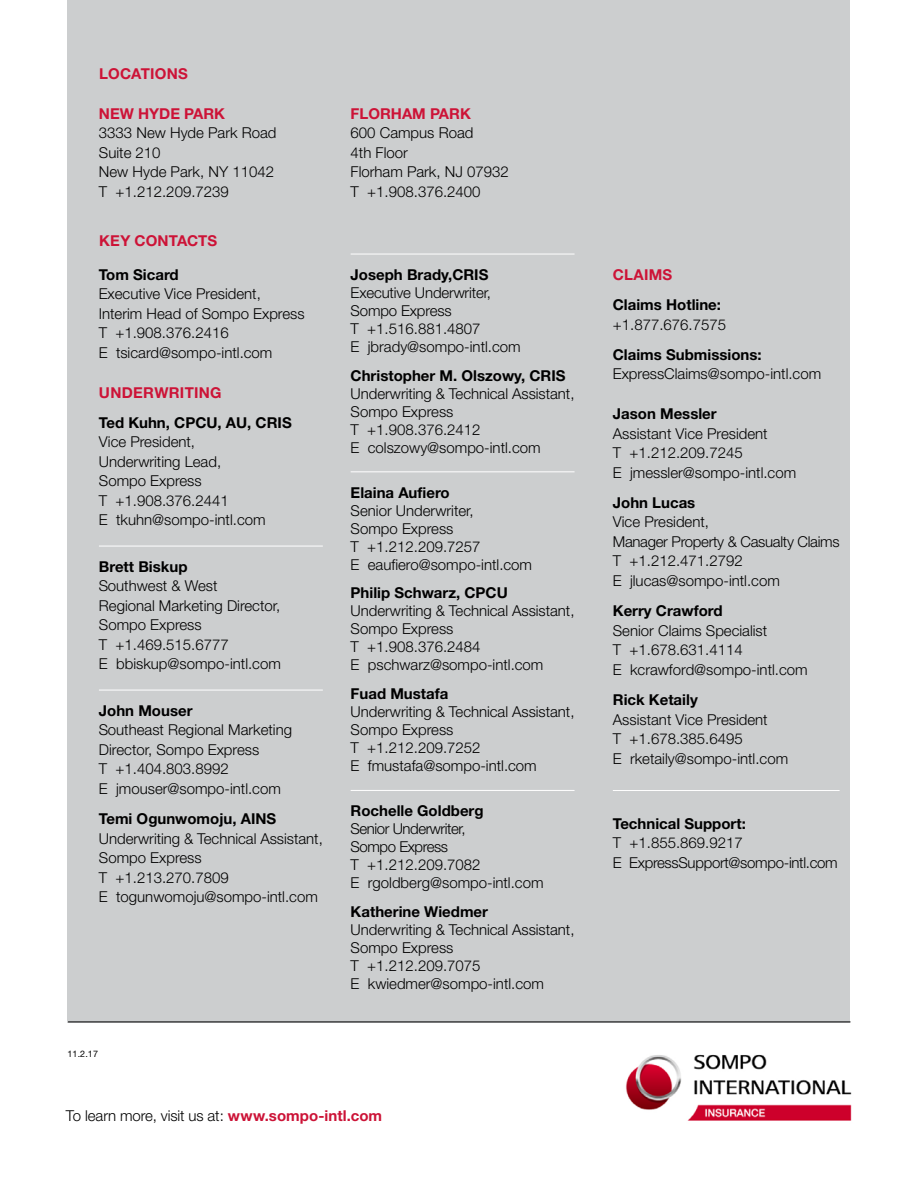
<style>
.page{position:relative;width:918px;height:1188px;background:#fff}
.page>*{position:absolute;margin:0;border:0;box-sizing:border-box;transform-origin:0 0}
.t1{font:300 15px/19.5px "Helvetica Neue";color:#000}
.t2{font:700 15px "Helvetica Neue";color:#000}
.t3{font:300 15px/18px "Helvetica Neue";letter-spacing:-.03em;color:#000}
.t4{font:700 15px "Helvetica Neue";letter-spacing:.01em;color:#cc1337}
.t5{font:300 15px/19.5px "Helvetica Neue";letter-spacing:-.02em;color:#000}
.t6{font:9px "Helvetica Neue";color:#000}
.s1{font-weight:700;color:#cc1337}
</style>
<div class="page">
<div style="left:68px;top:0;width:782px;height:1022px;background:#cccecf"></div>
<hr style="left:68px;top:1022px;width:783px;height:1px;background:#000">
<img style="left:625px;top:1054px;width:227px;height:67px">
<hr style="left:613px;top:790px;width:227px;height:1px;background:#fff">
<hr style="left:99px;top:546px;width:224px;height:1px;background:#fff">
<hr style="left:99px;top:690px;width:224px;height:1px;background:#fff">
<hr style="left:351px;top:254px;width:224px;height:1px;background:#fff">
<hr style="left:351px;top:471px;width:224px;height:1px;background:#fff">
<hr style="left:351px;top:790px;width:224px;height:1px;background:#fff">
<p class="t4" style="left:99px;top:65px;width:90px">LOCATIONS</p>
<p class="t4" style="left:99px;top:104px;width:128px">NEW HYDE PARK</p>
<p class="t1" style="left:99px;top:123px;width:179px">3333 New Hyde Park Road<br>Suite 210<br>New Hyde Park, NY 11042<br>T +1.212.209.7239</p>
<p class="t4" style="left:99px;top:232px;width:120px">KEY CONTACTS</p>
<p class="t2" style="left:99px;top:265px;width:81px">Tom Sicard</p>
<p class="t1" style="left:99px;top:284px;width:207px">Executive Vice President,<br>Interim Head of Sompo Express<br>T +1.908.376.2416<br>E tsicard@sompo-intl.com</p>
<p class="t4" style="left:99px;top:384px;width:124px">UNDERWRITING</p>
<p class="t2" style="left:99px;top:413px;width:194px">Ted Kuhn, CPCU, AU, CRIS</p>
<p class="t1" style="left:99px;top:432px;width:168px">Vice President,<br>Underwriting Lead,<br>Sompo Express<br>T +1.908.376.2441<br>E tkuhn@sompo-intl.com</p>
<p class="t2" style="left:99px;top:557px;width:90px">Brett Biskup</p>
<p class="t1" style="left:99px;top:576px;width:183px">Southwest &amp; West<br>Regional Marketing Director,<br>Sompo Express<br>T +1.469.515.6777<br>E bbiskup@sompo-intl.com</p>
<p class="t2" style="left:99px;top:701px;width:95px">John Mouser</p>
<p class="t1" style="left:99px;top:720px;width:195px">Southeast Regional Marketing<br>Director, Sompo Express<br>T +1.404.803.8992<br>E jmouser@sompo-intl.com</p>
<p class="t2" style="left:99px;top:809px;width:179px">Temi Ogunwomoju, AINS</p>
<p class="t1" style="left:99px;top:828px;width:225px">Underwriting &amp; Technical Assistant,<br>Sompo Express<br>T +1.213.270.7809<br>E togunwomoju@sompo-intl.com</p>
<p class="t6" style="left:68px;top:1048px;width:32px">11.2.17</p>
<p class="t4" style="left:351px;top:104px;width:122px">FLORHAM PARK</p>
<p class="t1" style="left:351px;top:123px;width:160px">600 Campus Road<br>4th Floor<br>Florham Park, NJ 07932<br>T +1.908.376.2400</p>
<p class="t2" style="left:351px;top:265px;width:139px">Joseph Brady,CRIS</p>
<p class="t1" style="left:351px;top:283px;width:172px;line-height:18px">Executive Underwriter,<br>Sompo Express<br>T +1.516.881.4807<br>E jbrady@sompo-intl.com</p>
<p class="t2" style="left:351px;top:366px;width:216px">Christopher M. Olszowy, CRIS</p>
<p class="t1" style="left:351px;top:384px;width:225px;line-height:18px">Underwriting &amp; Technical Assistant,<br>Sompo Express<br>T +1.908.376.2412<br>E colszowy@sompo-intl.com</p>
<p class="t2" style="left:351px;top:483px;width:101px">Elaina Aufiero</p>
<p class="t1" style="left:351px;top:501px;width:183px;line-height:18px">Senior Underwriter,<br>Sompo Express<br>T +1.212.209.7257<br>E eaufiero@sompo-intl.com</p>
<p class="t2" style="left:351px;top:584px;width:159px">Philip Schwarz, CPCU</p>
<p class="t1" style="left:351px;top:602px;width:225px;line-height:18px">Underwriting &amp; Technical Assistant,<br>Sompo Express<br>T +1.908.376.2484<br>E pschwarz@sompo-intl.com</p>
<p class="t2" style="left:351px;top:685px;width:99px">Fuad Mustafa</p>
<p class="t1" style="left:351px;top:703px;width:225px;line-height:18px">Underwriting &amp; Technical Assistant,<br>Sompo Express<br>T +1.212.209.7252<br>E fmustafa@sompo-intl.com</p>
<p class="t2" style="left:351px;top:802px;width:134px">Rochelle Goldberg</p>
<p class="t3" style="left:351px;top:820px;width:194px">Senior Underwriter,<br>Sompo Express<br>T +1.212.209.7082<br>E rgoldberg@sompo-intl.com</p>
<p class="t2" style="left:351px;top:902px;width:139px">Katherine Wiedmer</p>
<p class="t1" style="left:351px;top:920px;width:225px;line-height:18px">Underwriting &amp; Technical Assistant,<br>Sompo Express<br>T +1.212.209.7075<br>E kwiedmer@sompo-intl.com</p>
<p class="t1" style="left:66px;top:1105px;width:318px">To learn more, visit us at: <span class="s1">www.sompo-intl.com</span></p>
<p class="t4" style="left:613px;top:265px;width:61px">CLAIMS</p>
<p class="t2" style="left:613px;top:295px;width:110px">Claims Hotline:</p>
<p class="t1" style="left:613px;top:314px;width:115px">+1.877.676.7575</p>
<p class="t2" style="left:613px;top:345px;width:150px">Claims Submissions:</p>
<p class="t1" style="left:613px;top:364px;width:210px">ExpressClaims@sompo-intl.com</p>
<p class="t2" style="left:613px;top:405px;width:105px">Jason Messler</p>
<p class="t1" style="left:613px;top:423px;width:185px">Assistant Vice President<br>T +1.212.209.7245<br>E jmessler@sompo-intl.com</p>
<p class="t2" style="left:613px;top:493px;width:84px">John Lucas</p>
<p class="t1" style="left:613px;top:512px;width:228px">Vice President,<br>Manager Property &amp; Casualty Claims<br>T +1.212.471.2792<br>E jlucas@sompo-intl.com</p>
<p class="t2" style="left:613px;top:602px;width:111px">Kerry Crawford</p>
<p class="t1" style="left:613px;top:620px;width:196px">Senior Claims Specialist<br>T +1.678.631.4114<br>E kcrawford@sompo-intl.com</p>
<p class="t2" style="left:613px;top:690px;width:86px">Rick Ketaily</p>
<p class="t1" style="left:613px;top:709px;width:177px">Assistant Vice President<br>T +1.678.385.6495<br>E rketaily@sompo-intl.com</p>
<p class="t2" style="left:613px;top:814px;width:135px">Technical Support:</p>
<p class="t5" style="left:613px;top:833px;width:226px">T +1.855.869.9217<br>E ExpressSupport@sompo-intl.com</p>
</div>
